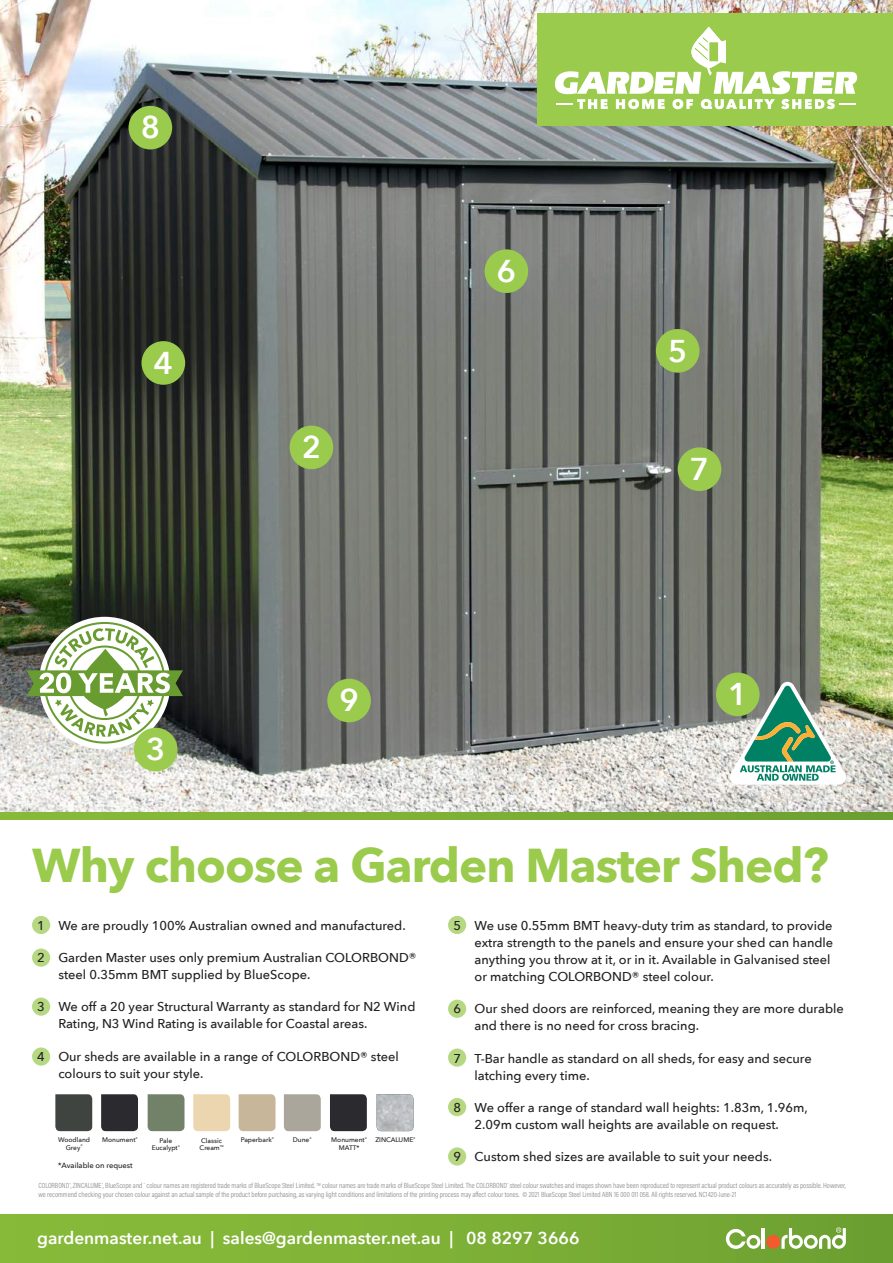
<style>
.page{position:relative;width:893px;height:1263px;background:#fff}
.page>*{position:absolute;margin:0;border:0;box-sizing:border-box;transform-origin:0 0}
.t1{font:700 47.4px "Avenir Next";letter-spacing:-.02em;color:#9acb4c}
.t2{font:600 31.5px "Avenir Next";color:#fff}
.t3{font:600 17.25px "Avenir Next";color:#fff}
.t4{font:500 12.75px/17.1px "Avenir Next";color:#231f20}
.t5{font:500 7.65px "Avenir Next";letter-spacing:-.005em;color:#231f20}
.t6{font:300 7.5px/9px "Acumin Pro Cond";color:#808285}
.t7{font:500 6.6px/7.2px "Avenir Next";letter-spacing:-.005em;color:#231f20;text-align:center}
</style>
<div class="page">
<div style="left:32px;top:916px;width:18px;height:18px;background:#b7d882;border-radius:50%"></div>
<div style="left:448px;top:916px;width:18px;height:18px;background:#b7d882;border-radius:50%"></div>
<div style="left:32px;top:948px;width:18px;height:19px;background:#b7d882;border-radius:50%"></div>
<div style="left:448px;top:1000px;width:18px;height:18px;background:#b7d882;border-radius:50%"></div>
<div style="left:32px;top:997px;width:18px;height:19px;background:#b7d882;border-radius:50%"></div>
<div style="left:448px;top:1048px;width:18px;height:19px;background:#b7d882;border-radius:50%"></div>
<div style="left:32px;top:1047px;width:18px;height:19px;background:#b7d882;border-radius:50%"></div>
<div style="left:448px;top:1098px;width:18px;height:18px;background:#b7d882;border-radius:50%"></div>
<div style="left:448px;top:1147px;width:18px;height:18px;background:#b7d882;border-radius:50%"></div>
<img style="left:0;top:0;width:893px;height:812px">
<div style="left:290px;top:426px;width:43px;height:43px;background:#9acb4c;border-radius:50%"></div>
<div style="left:142px;top:341px;width:43px;height:44px;background:#9acb4c;border-radius:50%"></div>
<div style="left:656px;top:329px;width:43px;height:44px;background:#9acb4c;border-radius:50%"></div>
<div style="left:485px;top:249px;width:43px;height:44px;background:#9acb4c;border-radius:50%"></div>
<div style="left:129px;top:106px;width:43px;height:43px;background:#9acb4c;border-radius:50%"></div>
<div style="left:327px;top:679px;width:44px;height:43px;background:#9acb4c;border-radius:50%"></div>
<div style="left:678px;top:447px;width:43px;height:44px;background:#9acb4c;border-radius:50%"></div>
<div style="left:716px;top:672px;width:44px;height:44px;background:#9acb4c;border-radius:50%"></div>
<svg style="left:0;top:812px;width:893px;height:7px;background:#7bae35"></svg>
<div style="left:538px;top:13px;width:355px;height:113px;background:#9acb4c"></div>
<svg style="left:555px;top:27px;width:302px;height:82px"></svg>
<svg style="left:148px;top:1094px;width:36px;height:37px"></svg>
<svg style="left:193px;top:1094px;width:37px;height:37px"></svg>
<svg style="left:55px;top:1094px;width:37px;height:37px"></svg>
<svg style="left:101px;top:1094px;width:37px;height:37px"></svg>
<svg style="left:330px;top:1094px;width:37px;height:37px"></svg>
<img style="left:377px;top:1094px;width:36px;height:37px">
<svg style="left:239px;top:1094px;width:36px;height:37px"></svg>
<svg style="left:284px;top:1094px;width:37px;height:37px"></svg>
<img style="left:730px;top:682px;width:116px;height:103px">
<svg style="left:26px;top:622px;width:157px;height:122px"></svg>
<div style="left:134px;top:728px;width:44px;height:43px;background:#9acb4c;border-radius:50%"></div>
<div style="left:0;top:1214px;width:893px;height:49px;background:linear-gradient(to right,#8bbd3a,#6da132)"></div>
<svg style="left:726px;top:1229px;width:34px;height:20px"></svg>
<hr style="left:762px;top:1228px;width:3px;height:21px;background:#fff">
<div style="left:766px;top:1235px;width:14px;height:14px;background:#f15b2e;border-radius:50%"></div>
<svg style="left:781px;top:1227px;width:65px;height:22px"></svg>
<h2 class="t2" style="left:141px;top:100px;width:21px">8</h2>
<h2 class="t2" style="left:154px;top:336px;width:21px">4</h2>
<h2 class="t2" style="left:146px;top:722px;width:21px">3</h2>
<h2 class="t2" style="left:302px;top:420px;width:21px">2</h2>
<h2 class="t2" style="left:339px;top:673px;width:21px">9</h2>
<h2 class="t2" style="left:497px;top:244px;width:21px">6</h2>
<h2 class="t2" style="left:668px;top:324px;width:21px">5</h2>
<h2 class="t2" style="left:690px;top:442px;width:21px">7</h2>
<h2 class="t2" style="left:728px;top:667px;width:21px">1</h2>
<h1 class="t1" style="left:32px;top:824px;width:798px">Why choose a Garden Master Shed?</h1>
<p class="t4" style="left:37px;top:916px;width:370px">1 We are proudly 100% Australian owned and manufactured.</p>
<p class="t4" style="left:58px;top:949px;width:360px;text-indent:-21px">2 Garden Master uses only premium Australian COLORBOND® steel 0.35mm BMT supplied by BlueScope.</p>
<p class="t4" style="left:58px;top:998px;width:359px;text-indent:-21px">3 We off a 20 year Structural Warranty as standard for N2 Wind<br>Rating, N3 Wind Rating is available for Coastal areas.</p>
<p class="t4" style="left:58px;top:1047px;width:342px;text-indent:-21px">4 Our sheds are available in a range of COLORBOND® steel colours to suit your style.</p>
<p class="t7" style="left:58px;top:1136px;width:33px">Woodland<br>Grey<sup>®</sup></p>
<p class="t7" style="left:102px;top:1136px;width:37px">Monument<sup>®</sup></p>
<p class="t7" style="left:331px;top:1136px;width:37px">Monument<sup>®<br></sup>MATT*</p>
<p class="t7" style="left:375px;top:1136px;width:42px">ZINCALUME<sup>®</sup></p>
<p class="t7" style="left:241px;top:1136px;width:35px">Paperbark<sup>®</sup></p>
<p class="t7" style="left:293px;top:1136px;width:20px">Dune<sup>®</sup></p>
<p class="t7" style="left:152px;top:1136px;width:30px">Pale<br>Eucalypt<sup>®</sup></p>
<p class="t7" style="left:200px;top:1136px;width:26px;text-align:left">Classic<br>Cream<sup>™</sup></p>
<p class="t5" style="left:58px;top:1158px;width:76px">*Available on request</p>
<p class="t4" style="left:474px;top:916px;width:360px;text-indent:-21px">5 We use 0.55mm BMT heavy-duty trim as standard, to provide extra strength to the panels and ensure your shed can handle anything you throw at it, or in it. Available in Galvanised steel or matching COLORBOND® steel colour.</p>
<p class="t4" style="left:474px;top:1000px;width:371px;text-indent:-21px">6 Our shed doors are reinforced, meaning they are more durable and there is no need for cross bracing.</p>
<p class="t4" style="left:474px;top:1049px;width:339px;text-indent:-21px">7 T-Bar handle as standard on all sheds, for easy and secure latching every time.</p>
<p class="t4" style="left:474px;top:1098px;width:335px;text-indent:-21px">8 We offer a range of standard wall heights: 1.83m, 1.96m,<br>2.09m custom wall heights are available on request.</p>
<p class="t4" style="left:453px;top:1148px;width:320px">9 Custom shed sizes are available to suit your needs.</p>
<p class="t6" style="left:38px;top:1181px;width:809px">COLORBOND<sup>®</sup>, ZINCALUME<sup>®</sup>, BlueScope and <sup>®</sup> colour names are registered trade marks of BlueScope Steel Limited. <sup>TM</sup> colour names are trade marks of BlueScope Steel Limited. The COLORBOND<sup>®</sup> steel colour swatches and images shown have been reproduced to represent actual product colours as accurately as possible. However, we recommend checking your chosen colour against an actual sample of the product before purchasing, as varying light conditions and limitations of the printing process may affect colour tones. © 2021 BlueScope Steel Limited ABN 16 000 011 058. All rights reserved. NC1420-June-21</p>
<h3 class="t3" style="left:37px;top:1223px;width:544px">gardenmaster.net.au | sales@gardenmaster.net.au | 08 8297 3666</h3>
</div>
